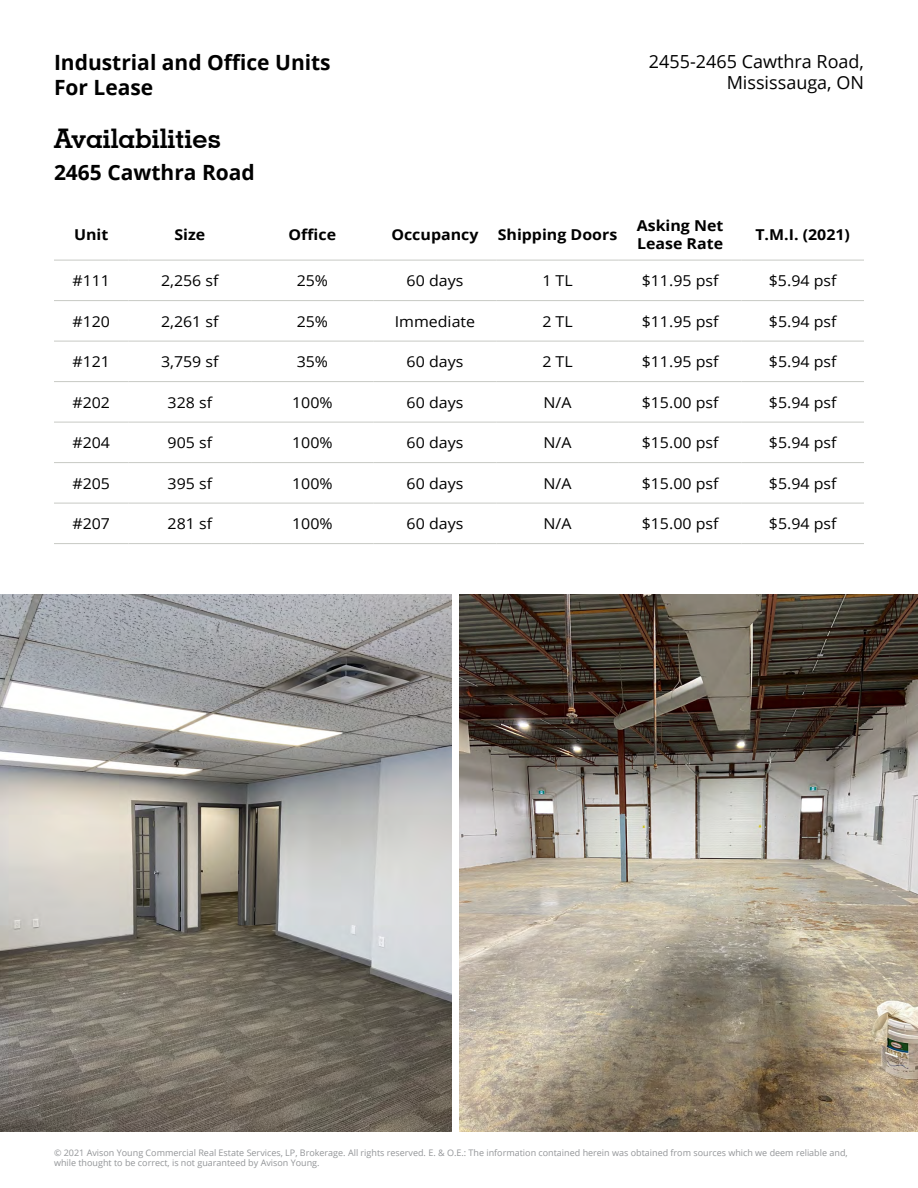
<style>
.page{position:relative;width:918px;height:1188px;background:#fff}
.page>*{position:absolute;margin:0;border:0;box-sizing:border-box;transform-origin:0 0}
.t1{font:700 27px "Geometric Slab 703 BT";color:#000}
.t2{font:700 21px/25.2px "Open Sans";color:#000}
.t3{font:18px/21.6px "Open Sans";color:#000;text-align:right}
.t4{font:15px "Open Sans";color:#000;scale:1.06 1}
.t5{font:700 15px/18px "Open Sans";color:#000;scale:1.06 1}
.t6{font:9px/10.8px "Open Sans";color:#939598}
</style>
<div class="page">
<svg style="left:54px;top:340px;width:810px;height:163px"></svg>
<hr style="left:54px;top:260px;width:75px;height:1px;background:#c7c9c4">
<hr style="left:129px;top:260px;width:122px;height:1px;background:#c7c9c4">
<hr style="left:251px;top:260px;width:123px;height:1px;background:#c7c9c4">
<hr style="left:374px;top:260px;width:122px;height:1px;background:#c7c9c4">
<hr style="left:496px;top:260px;width:123px;height:1px;background:#c7c9c4">
<hr style="left:619px;top:260px;width:122px;height:1px;background:#c7c9c4">
<hr style="left:741px;top:260px;width:123px;height:1px;background:#c7c9c4">
<hr style="left:54px;top:300px;width:75px;height:1px;background:#c7c9c4">
<hr style="left:129px;top:300px;width:122px;height:1px;background:#c7c9c4">
<hr style="left:251px;top:300px;width:123px;height:1px;background:#c7c9c4">
<hr style="left:374px;top:300px;width:122px;height:1px;background:#c7c9c4">
<hr style="left:496px;top:300px;width:123px;height:1px;background:#c7c9c4">
<hr style="left:619px;top:300px;width:122px;height:1px;background:#c7c9c4">
<hr style="left:741px;top:300px;width:123px;height:1px;background:#c7c9c4">
<hr style="left:54px;top:341px;width:75px;height:1px;background:#c7c9c4">
<hr style="left:129px;top:341px;width:122px;height:1px;background:#c7c9c4">
<hr style="left:251px;top:341px;width:123px;height:1px;background:#c7c9c4">
<hr style="left:374px;top:341px;width:122px;height:1px;background:#c7c9c4">
<hr style="left:496px;top:341px;width:123px;height:1px;background:#c7c9c4">
<hr style="left:619px;top:341px;width:122px;height:1px;background:#c7c9c4">
<hr style="left:741px;top:341px;width:123px;height:1px;background:#c7c9c4">
<hr style="left:54px;top:381px;width:75px;height:1px;background:#c7c9c4">
<hr style="left:129px;top:381px;width:122px;height:1px;background:#c7c9c4">
<hr style="left:251px;top:381px;width:123px;height:1px;background:#c7c9c4">
<hr style="left:374px;top:381px;width:122px;height:1px;background:#c7c9c4">
<hr style="left:496px;top:381px;width:123px;height:1px;background:#c7c9c4">
<hr style="left:619px;top:381px;width:122px;height:1px;background:#c7c9c4">
<hr style="left:741px;top:381px;width:123px;height:1px;background:#c7c9c4">
<hr style="left:54px;top:422px;width:75px;height:1px;background:#c7c9c4">
<hr style="left:129px;top:422px;width:122px;height:1px;background:#c7c9c4">
<hr style="left:251px;top:422px;width:123px;height:1px;background:#c7c9c4">
<hr style="left:374px;top:422px;width:122px;height:1px;background:#c7c9c4">
<hr style="left:496px;top:422px;width:123px;height:1px;background:#c7c9c4">
<hr style="left:619px;top:422px;width:122px;height:1px;background:#c7c9c4">
<hr style="left:741px;top:422px;width:123px;height:1px;background:#c7c9c4">
<hr style="left:54px;top:462px;width:75px;height:1px;background:#c7c9c4">
<hr style="left:129px;top:462px;width:122px;height:1px;background:#c7c9c4">
<hr style="left:251px;top:462px;width:123px;height:1px;background:#c7c9c4">
<hr style="left:374px;top:462px;width:122px;height:1px;background:#c7c9c4">
<hr style="left:496px;top:462px;width:123px;height:1px;background:#c7c9c4">
<hr style="left:619px;top:462px;width:122px;height:1px;background:#c7c9c4">
<hr style="left:741px;top:462px;width:123px;height:1px;background:#c7c9c4">
<hr style="left:54px;top:503px;width:75px;height:1px;background:#c7c9c4">
<hr style="left:129px;top:503px;width:122px;height:1px;background:#c7c9c4">
<hr style="left:251px;top:503px;width:123px;height:1px;background:#c7c9c4">
<hr style="left:374px;top:503px;width:122px;height:1px;background:#c7c9c4">
<hr style="left:496px;top:503px;width:123px;height:1px;background:#c7c9c4">
<hr style="left:619px;top:503px;width:122px;height:1px;background:#c7c9c4">
<hr style="left:741px;top:503px;width:123px;height:1px;background:#c7c9c4">
<hr style="left:54px;top:543px;width:75px;height:1px;background:#c7c9c4">
<hr style="left:129px;top:543px;width:122px;height:1px;background:#c7c9c4">
<hr style="left:251px;top:543px;width:123px;height:1px;background:#c7c9c4">
<hr style="left:374px;top:543px;width:122px;height:1px;background:#c7c9c4">
<hr style="left:496px;top:543px;width:123px;height:1px;background:#c7c9c4">
<hr style="left:619px;top:543px;width:122px;height:1px;background:#c7c9c4">
<hr style="left:741px;top:543px;width:123px;height:1px;background:#c7c9c4">
<img style="left:0;top:594px;width:452px;height:537px">
<img style="left:459px;top:594px;width:459px;height:537px">
<h2 class="t2" style="left:54px;top:49px;width:278px">Industrial and Office Units<br>For Lease</h2>
<h1 class="t1" style="left:54px;top:122px;width:169px">Availabilities</h1>
<h2 class="t2" style="left:54px;top:159px;width:202px">2465 Cawthra Road</h2>
<p class="t3" style="left:649px;top:50px;width:217px">2455-2465 Cawthra Road,<br>Mississauga, ON</p>
<p class="t5" style="left:74px;top:225px;width:34px">Unit</p>
<p class="t5" style="left:174px;top:225px;width:31px">Size</p>
<p class="t5" style="left:289px;top:225px;width:46px">Office</p>
<p class="t5" style="left:391px;top:225px;width:84px">Occupancy</p>
<p class="t5" style="left:498px;top:225px;width:114px">Shipping Doors</p>
<p class="t5" style="left:637px;top:216px;width:83px">Asking Net<br>Lease Rate</p>
<p class="t5" style="left:755px;top:225px;width:91px">T.M.I. (2021)</p>
<p class="t4" style="left:72px;top:270px;width:37px">#111</p>
<p class="t4" style="left:161px;top:270px;width:56px">2,256 sf</p>
<p class="t4" style="left:297px;top:270px;width:31px">25%</p>
<p class="t4" style="left:407px;top:270px;width:55px">60 days</p>
<p class="t4" style="left:542px;top:270px;width:30px">1 TL</p>
<p class="t4" style="left:642px;top:270px;width:74px">$11.95 psf</p>
<p class="t4" style="left:769px;top:270px;width:65px">$5.94 psf</p>
<p class="t4" style="left:72px;top:311px;width:37px">#120</p>
<p class="t4" style="left:161px;top:311px;width:56px">2,261 sf</p>
<p class="t4" style="left:297px;top:311px;width:31px">25%</p>
<p class="t4" style="left:395px;top:311px;width:77px">Immediate</p>
<p class="t4" style="left:542px;top:311px;width:30px">2 TL</p>
<p class="t4" style="left:642px;top:311px;width:74px">$11.95 psf</p>
<p class="t4" style="left:769px;top:311px;width:65px">$5.94 psf</p>
<p class="t4" style="left:72px;top:351px;width:37px">#121</p>
<p class="t4" style="left:161px;top:351px;width:56px">3,759 sf</p>
<p class="t4" style="left:297px;top:351px;width:31px">35%</p>
<p class="t4" style="left:407px;top:351px;width:55px">60 days</p>
<p class="t4" style="left:542px;top:351px;width:30px">2 TL</p>
<p class="t4" style="left:642px;top:351px;width:74px">$11.95 psf</p>
<p class="t4" style="left:769px;top:351px;width:65px">$5.94 psf</p>
<p class="t4" style="left:72px;top:392px;width:37px">#202</p>
<p class="t4" style="left:168px;top:392px;width:44px">328 sf</p>
<p class="t4" style="left:292px;top:392px;width:40px">100%</p>
<p class="t4" style="left:407px;top:392px;width:55px">60 days</p>
<p class="t4" style="left:544px;top:392px;width:28px">N/A</p>
<p class="t4" style="left:642px;top:392px;width:74px">$15.00 psf</p>
<p class="t4" style="left:769px;top:392px;width:65px">$5.94 psf</p>
<p class="t4" style="left:72px;top:432px;width:37px">#204</p>
<p class="t4" style="left:168px;top:432px;width:44px">905 sf</p>
<p class="t4" style="left:292px;top:432px;width:40px">100%</p>
<p class="t4" style="left:407px;top:432px;width:55px">60 days</p>
<p class="t4" style="left:544px;top:432px;width:28px">N/A</p>
<p class="t4" style="left:642px;top:432px;width:74px">$15.00 psf</p>
<p class="t4" style="left:769px;top:432px;width:65px">$5.94 psf</p>
<p class="t4" style="left:72px;top:473px;width:37px">#205</p>
<p class="t4" style="left:168px;top:473px;width:44px">395 sf</p>
<p class="t4" style="left:292px;top:473px;width:40px">100%</p>
<p class="t4" style="left:407px;top:473px;width:55px">60 days</p>
<p class="t4" style="left:544px;top:473px;width:28px">N/A</p>
<p class="t4" style="left:642px;top:473px;width:74px">$15.00 psf</p>
<p class="t4" style="left:769px;top:473px;width:65px">$5.94 psf</p>
<p class="t4" style="left:72px;top:513px;width:37px">#207</p>
<p class="t4" style="left:168px;top:513px;width:44px">281 sf</p>
<p class="t4" style="left:292px;top:513px;width:40px">100%</p>
<p class="t4" style="left:407px;top:513px;width:55px">60 days</p>
<p class="t4" style="left:544px;top:513px;width:28px">N/A</p>
<p class="t4" style="left:642px;top:513px;width:74px">$15.00 psf</p>
<p class="t4" style="left:769px;top:513px;width:65px">$5.94 psf</p>
<p class="t6" style="left:54px;top:1147px;width:795px">© 2021 Avison Young Commercial Real Estate Services, LP, Brokerage. All rights reserved. E. &amp; O.E.: The information contained herein was obtained from sources which we deem reliable and, while thought to be correct, is not guaranteed by Avison Young.</p>
</div>
